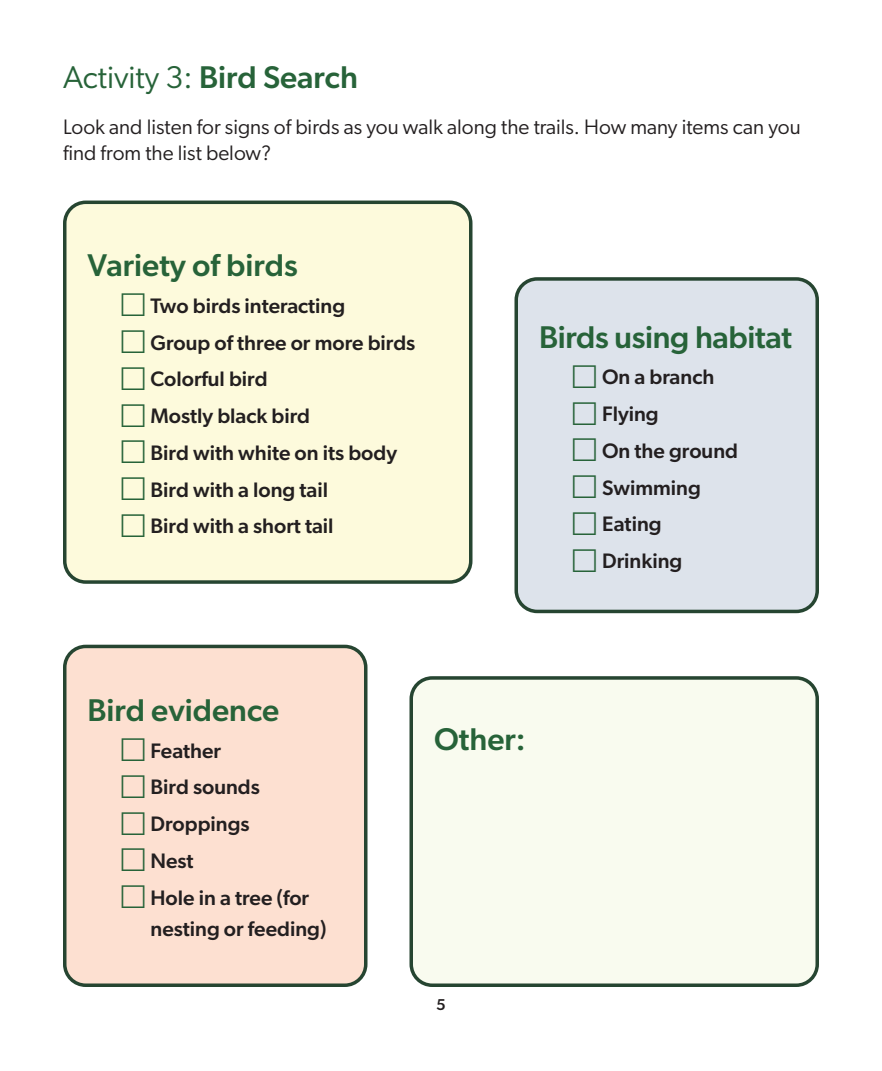
<style>
.page{position:relative;width:882px;height:1071px;background:#fff}
.page>*{position:absolute;margin:0;border:0;box-sizing:border-box;transform-origin:0 0}
.t1{font:500 31.5px "Gibson";color:#276339}
.t2{font:31.5px "Gibson";color:#276339}
.t3{font:500 21px/36.8px "Gibson";color:#231f20}
.t4{font:21px/25.2px "Gibson";color:#231f20}
.t5{font:500 15.75px "Gibson";color:#231f20}
.s1{font-weight:500}
</style>
<div class="page">
<div style="left:65px;top:202px;width:406px;height:380px;background:#fdfadc;border-radius:21px"></div>
<div style="left:63px;top:201px;width:409px;height:383px;border:4px solid #264531;border-radius:21px"></div>
<div style="left:516px;top:279px;width:301px;height:332px;background:#dde3eb;border-radius:21px"></div>
<div style="left:514px;top:277px;width:305px;height:336px;border:4px solid #264531;border-radius:21px"></div>
<div style="left:65px;top:646px;width:301px;height:339px;background:#fde0d1;border-radius:21px"></div>
<div style="left:63px;top:645px;width:305px;height:342px;border:4px solid #264531;border-radius:21px"></div>
<div style="left:411px;top:678px;width:406px;height:307px;background:#f9fbef;border-radius:21px"></div>
<div style="left:410px;top:676px;width:409px;height:311px;border:4px solid #264531;border-radius:21px"></div>
<h1 class="t2" style="left:63px;top:58px;width:296px">Activity 3: <span class="s1">Bird Search</span></h1>
<p class="t4" style="left:63px;top:114px;width:739px">Look and listen for signs of birds as you walk along the trails. How many items can you find from the list below?</p>
<h1 class="t1" style="left:88px;top:246px;width:212px">Variety of birds</h1>
<p class="t3" style="left:150px;top:287px;width:266px">Two birds interacting<br>Group of three or more birds<br>Colorful bird<br>Mostly black bird<br>Bird with white on its body<br>Bird with a long tail<br>Bird with a short tail</p>
<h1 class="t1" style="left:539px;top:318px;width:254px">Birds using habitat</h1>
<p class="t3" style="left:602px;top:358px;width:138px">On a branch<br>Flying<br>On the ground<br>Swimming<br>Eating<br>Drinking</p>
<h1 class="t1" style="left:88px;top:691px;width:193px">Bird evidence</h1>
<p class="t3" style="left:150px;top:732px;width:160px">Feather<br>Bird sounds<br>Droppings<br>Nest<br>Hole in a tree (for</p>
<p class="t3" style="left:150px;top:910px;width:178px">nesting or feeding)</p>
<h1 class="t1" style="left:434px;top:720px;width:93px">Other:</h1>
<p class="t5" style="left:436px;top:995px;width:11px">5</p>
</div>
